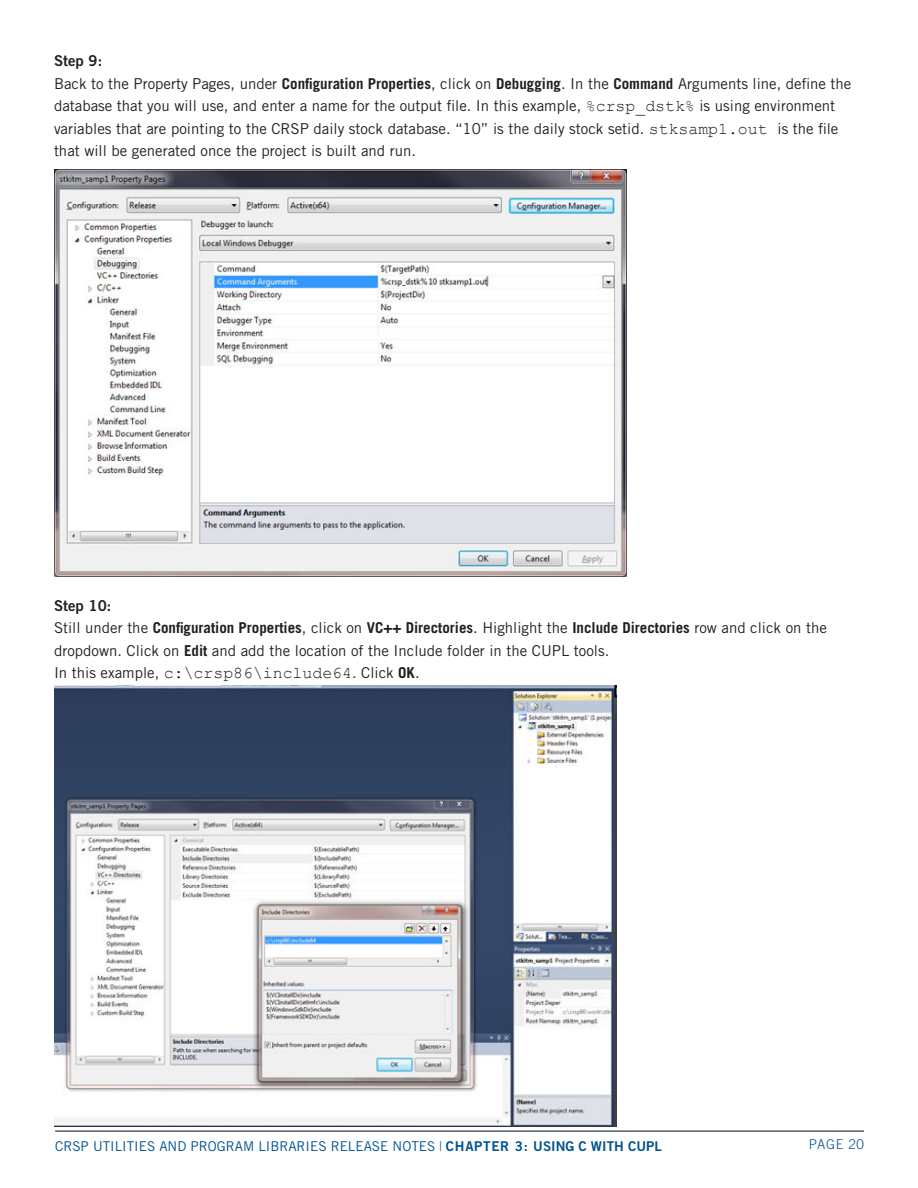
<style>
.page{position:relative;width:918px;height:1188px;background:#fff}
.page>*{position:absolute;margin:0;border:0;box-sizing:border-box;transform-origin:0 0}
.t1{font:15px/22.5px "Trade Gothic";color:#231f20}
.t2{font:13.5px "Trade Gothic";color:#005294}
.t3{font:300 13.5px "Trade Gothic";letter-spacing:.05em;color:#005294}
.s1{font-family:"Trade Gothic Bold Two"}
.s2{font-weight:700}
.s3{font-family:"Courier New";font-size:16.5px}
.s4{font-weight:300}
.s5{font-family:"Trade Gothic Bold Two";color:#00548e}
</style>
<div class="page">
<hr style="left:55px;top:1130px;width:809px;height:2px;background:#57585a">
<img style="left:54px;top:170px;width:573px;height:406px">
<img style="left:54px;top:685px;width:563px;height:442px">
<p class="t1" style="left:54px;top:49px;width:799px"><span class="s1">Step 9:<br></span>Back to the Property Pages, under <span class="s2">Configuration Properties</span>, click on <span class="s2">Debugging</span>. In the <span class="s2">Command</span> Arguments line, define the database that you will use, and enter a name for the output file. In this example, <span class="s3">%crsp_dstk%</span> is using environment variables that are pointing to the CRSP daily stock database. “10” is the daily stock setid. <span class="s3">stksamp1.out</span> is the file that will be generated once the project is built and run.</p>
<p class="t1" style="left:54px;top:594px;width:774px"><span class="s1">Step 10:<br></span>Still under the <span class="s2">Configuration Properties</span>, click on <span class="s2">VC++ Directories</span>. Highlight the <span class="s2">Include Directories</span> row and click on the dropdown. Click on <span class="s2">Edit</span> and add the location of the Include folder in the CUPL tools.<br>In this example, <span class="s3">c:\crsp86\include64</span>. Click <span class="s2">OK</span>.</p>
<p class="t2" style="left:55px;top:1138px;width:608px">CRSP UTILITIES AND PROGRAM LIBRARIES RELEASE NOTES <span class="s4">|</span> <span class="s1">CHAPTER 3:</span> <span class="s5">USING C WITH CUPL</span></p>
<p class="t3" style="left:809px;top:1137px;width:57px">PAGE 20</p>
</div>
